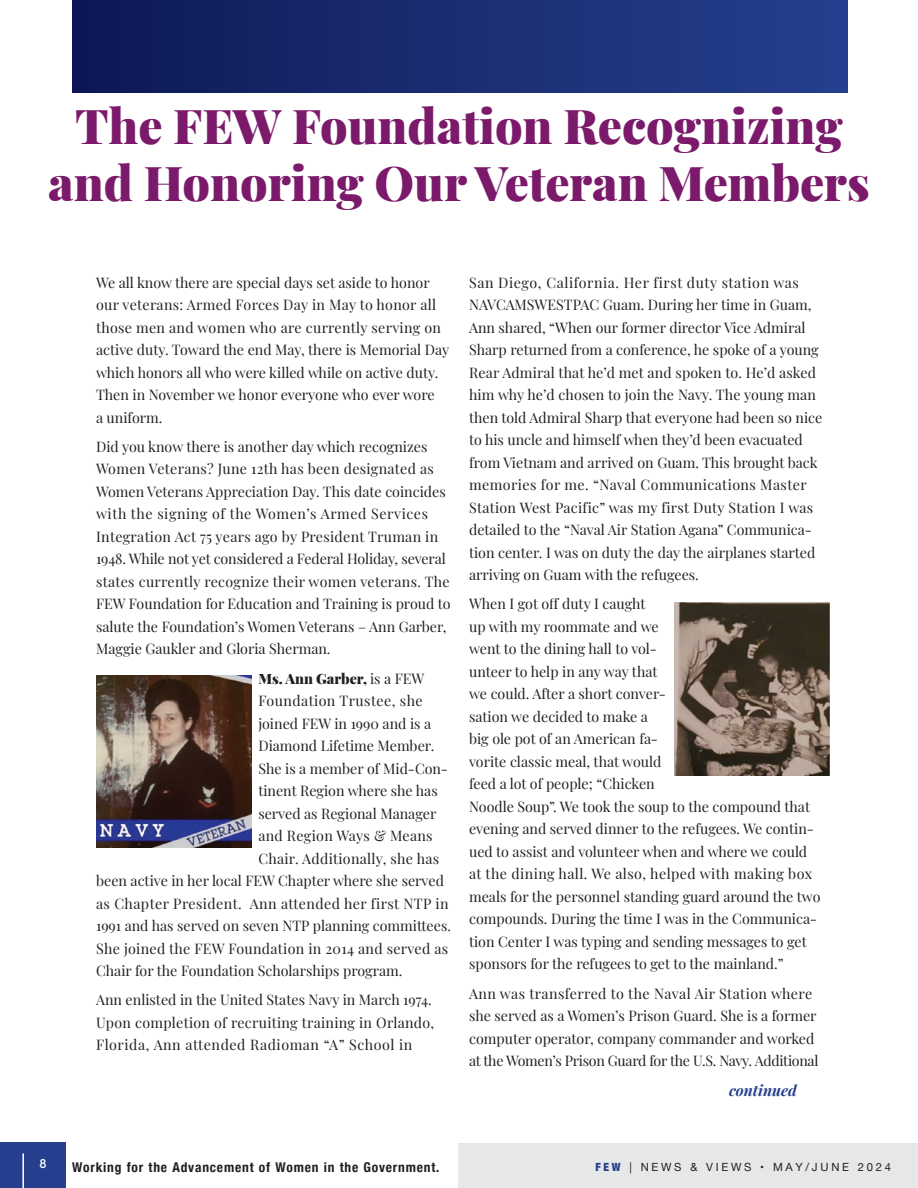
<style>
.page{position:relative;width:918px;height:1188px;background:#fff}
.page>*{position:absolute;margin:0;border:0;box-sizing:border-box;transform-origin:0 0}
.t1{font:900 48px/57px "Playfair Display";color:#7b196a;text-align:center}
.t2{font:italic 700 15px "Playfair Display";color:#253f8e}
.t3{font:14.25px/22.5px "Playfair Display";color:#231f20}
.t4{font:14.25px/22.5px "Playfair Display";letter-spacing:.02em;color:#231f20}
.t5{font:14.25px "Playfair Display";letter-spacing:.03em;color:#231f20}
.t6{font:900 14.25px "Playfair Display";color:#231f20}
.t7{font:700 condensed 13.5px "Helvetica Neue";letter-spacing:.06em;color:#231f20}
.t8{font:500 12px "ITC Avant Garde Std";color:#fff}
.t9{font:11.25px "Helvetica Neue";letter-spacing:.24em;color:#231f20}
.s1{font-weight:400}
.s2{font-weight:900;font-stretch:condensed;color:#253f8e}
</style>
<div class="page">
<div style="left:458px;top:1143px;width:460px;height:45px;background:#e6e7e9"></div>
<div style="left:0;top:1143px;width:66px;height:45px;background:#253f8e"></div>
<hr style="left:22px;top:1153px;width:2px;height:35px;background:#fff">
<img style="left:96px;top:675px;width:156px;height:173px">
<img style="left:674px;top:603px;width:156px;height:172px">
<div style="left:72px;top:0;width:776px;height:92px;background:linear-gradient(to right,#0e1956,#26408e)"></div>
<h1 class="t1" style="left:48px;top:94px;width:823px">The FEW Foundation Recognizing and Honoring Our Veteran Members</h1>
<p class="t3" style="left:96px;top:270px;width:355px">We all know there are special days set aside to honor our veterans: Armed Forces Day in May to honor all those men and women who are currently serving on active duty. Toward the end May, there is Memorial Day which honors all who were killed while on active duty.<br>Then in November we honor everyone who ever wore<br>a uniform.</p>
<p class="t3" style="left:96px;top:434px;width:356px">Did you know there is another day which recognizes Women Veterans? June 12th has been designated as Women Veterans Appreciation Day. This date coincides with the signing of the Women’s Armed Services Integration Act 75 years ago by President Truman in 1948. While not yet considered a Federal Holiday, several states currently recognize their women veterans. The FEW Foundation for Education and Training is proud to salute the Foundation’s Women Veterans – Ann Garber, Maggie Gaukler and Gloria Sherman.</p>
<p class="t6" style="left:258px;top:667px;width:168px">Ms. Ann Garber, <span class="s1">is a FEW</span></p>
<p class="t5" style="left:258px;top:690px;width:166px">Foundation Trustee, she</p>
<p class="t3" style="left:258px;top:711px;width:174px">joined FEW in 1990 and is a</p>
<p class="t3" style="left:258px;top:733px;width:177px">Diamond Lifetime Member.</p>
<p class="t3" style="left:258px;top:756px;width:191px">She is a member of Mid-Con-</p>
<p class="t3" style="left:258px;top:778px;width:181px">tinent Region where she has</p>
<p class="t3" style="left:258px;top:801px;width:179px">served as Regional Manager</p>
<p class="t4" style="left:258px;top:823px;width:176px">and Region Ways &amp; Means</p>
<p class="t4" style="left:258px;top:846px;width:182px">Chair. Additionally, she has</p>
<p class="t3" style="left:96px;top:868px;width:349px">been active in her local FEW Chapter where she served</p>
<p class="t5" style="left:96px;top:892px;width:354px">as Chapter President. Ann attended her first NTP in</p>
<p class="t3" style="left:96px;top:913px;width:356px">1991 and has served on seven NTP planning committees.</p>
<p class="t4" style="left:96px;top:936px;width:354px">She joined the FEW Foundation in 2014 and served as</p>
<p class="t3" style="left:96px;top:958px;width:308px">Chair for the Foundation Scholarships program.</p>
<p class="t4" style="left:96px;top:988px;width:340px">Ann enlisted in the United States Navy in March 1974.<br>Upon completion of recruiting training in Orlando,<br>Florida, Ann attended Radioman “A” School in</p>
<p class="t3" style="left:469px;top:270px;width:355px">San Diego, California. Her first duty station was NAVCAMSWESTPAC Guam. During her time in Guam, Ann shared, “When our former director Vice Admiral Sharp returned from a conference, he spoke of a young Rear Admiral that he’d met and spoken to. He’d asked him why he’d chosen to join the Navy. The young man then told Admiral Sharp that everyone had been so nice to his uncle and himself when they’d been evacuated from Vietnam and arrived on Guam. This brought back memories for me. “Naval Communications Master Station West Pacific” was my first Duty Station I was detailed to the “Naval Air Station Agana” Communica&shy;tion center. I was on duty the day the airplanes started arriving on Guam with the refugees.</p>
<p class="t3" style="left:469px;top:592px;width:353px">When I got off duty I caught<br>up with my roommate and we<br>went to the dining hall to vol-<br>unteer to help in any way that<br>we could. After a short conver-<br>sation we decided to make a<br>big ole pot of an American fa-<br>vorite classic meal, that would<br>feed a lot of people; “Chicken<br>Noodle Soup”. We took the soup to the compound that evening and served dinner to the refugees. We contin&shy;ued to assist and volunteer when and where we could at the dining hall. We also, helped with making box meals for the personnel standing guard around the two compounds. During the time I was in the Communica&shy;tion Center I was typing and sending messages to get sponsors for the refugees to get to the mainland.”</p>
<p class="t3" style="left:469px;top:981px;width:351px">Ann was transferred to the Naval Air Station where she served as a Women’s Prison Guard. She is a former computer operator, company commander and worked at the Women’s Prison Guard for the U.S. Navy. Additional</p>
<p class="t2" style="left:729px;top:1079px;width:69px">continued</p>
<p class="t8" style="left:39px;top:1156px;width:9px">8</p>
<p class="t7" style="left:72px;top:1156px;width:369px">Working for the Advancement of Women in the Government.</p>
<p class="t9" style="left:595px;top:1159px;width:297px"><span class="s2">FEW</span> | NEWS &amp; VIEWS • MAY/JUNE 2024</p>
</div>
